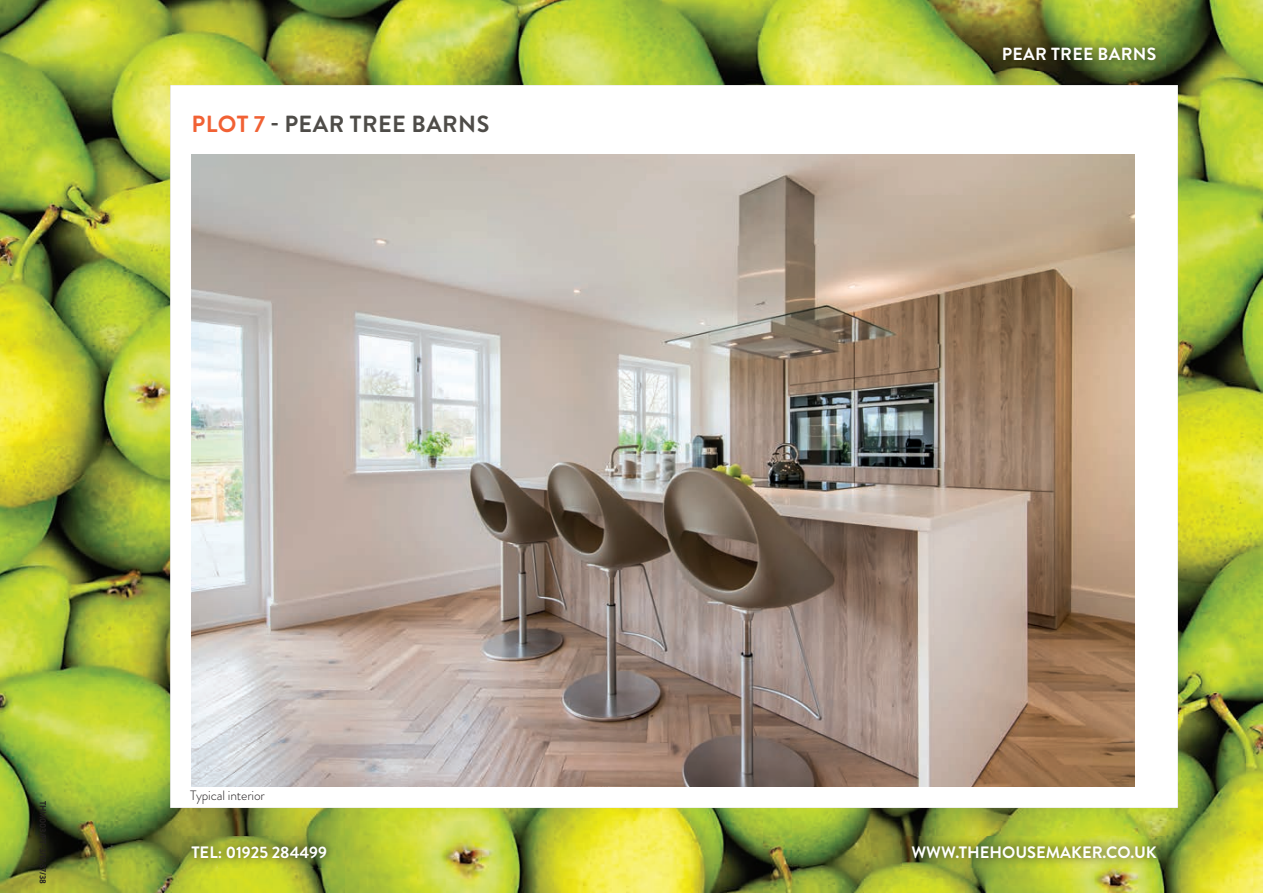
<style>
.page{position:relative;width:1263px;height:893px;background:#fff}
.page>*{position:absolute;margin:0;border:0;box-sizing:border-box;transform-origin:0 0}
.t1{font:700 23.25px "Brandon Grotesque";letter-spacing:.02em;color:#4e4c48}
.t2{font:700 17.55px "Brandon Grotesque";letter-spacing:.02em;color:#fff}
.t3{font:700 16.5px "Brandon Grotesque";color:#fff}
.t4{font:300 13.5px "Brandon Grotesque";letter-spacing:-.01em;color:#231f20}
.s1{color:#f16134}
</style>
<div class="page">
<img style="left:0;top:0;width:1263px;height:893px">
<img style="left:191px;top:154px;width:943px;height:633px">
<img style="left:994px;top:38px;width:171px;height:32px">
<img style="left:182px;top:836px;width:154px;height:31px">
<img style="left:903px;top:836px;width:262px;height:31px">
<h1 class="t1" style="left:192px;top:108px;width:299px"><span class="s1">PLOT 7</span> - PEAR TREE BARNS</h1>
<p class="t4" style="left:190px;top:786px;width:76px">Typical interior</p>
<p class="t2" style="left:1002px;top:42px;width:156px">PEAR TREE BARNS</p>
<p class="t3" style="left:191px;top:840px;width:137px">TEL: 01925 284499</p>
<p class="t3" style="left:911px;top:840px;width:247px">WWW.THEHOUSEMAKER.CO.UK</p>
</div>
